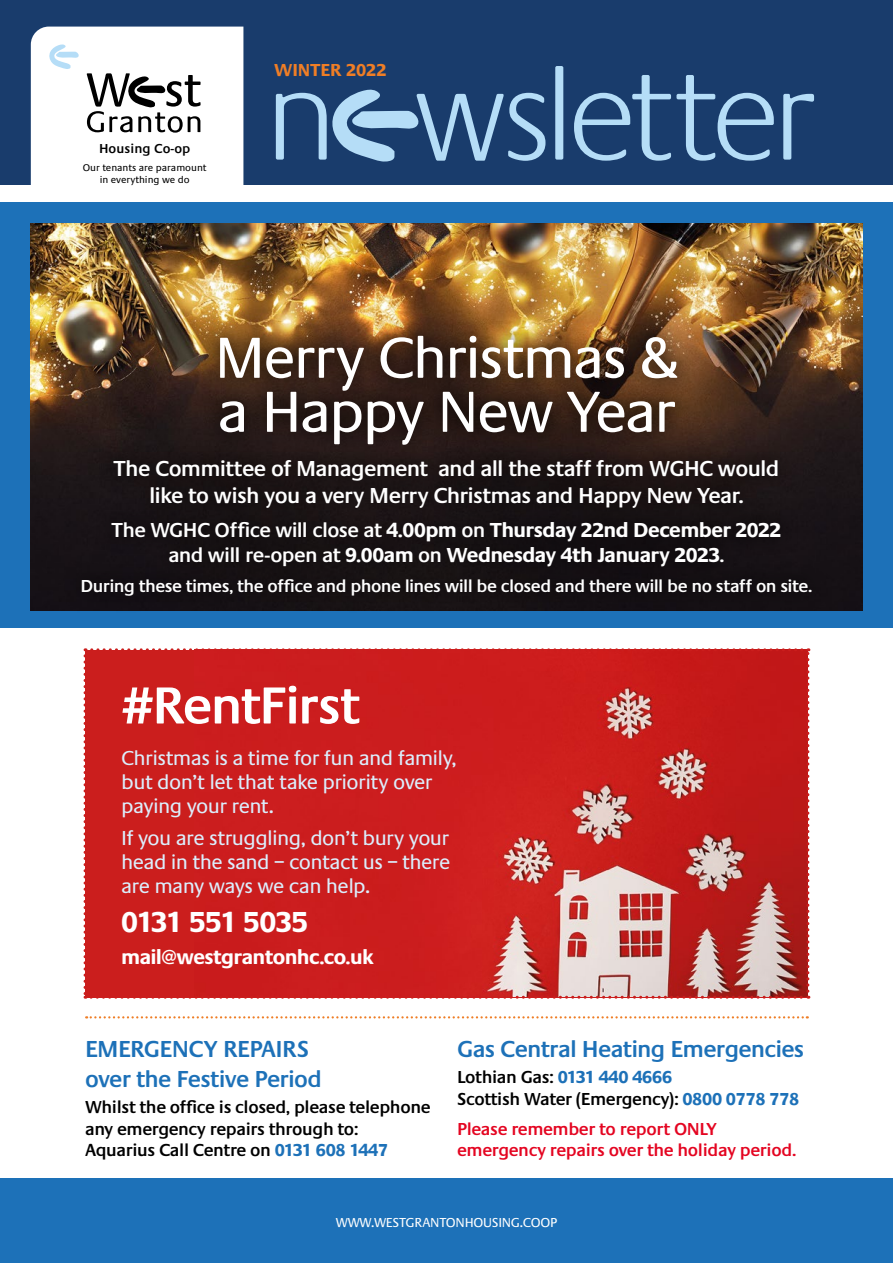
<style>
.page{position:relative;width:893px;height:1263px;background:#fff}
.page>*{position:absolute;margin:0;border:0;box-sizing:border-box;transform-origin:0 0}
.t1{font:300 132px "Praxis EF";letter-spacing:-.03em;color:#b5ddf7}
.t2{font:60px/54px "Praxis EF";letter-spacing:-.04em;color:#fff}
.t3{font:600 54px "Praxis EF";letter-spacing:-.035em;color:#fff}
.t4{font:700 30px "Praxis EF";letter-spacing:-.045em;color:#fff}
.t5{font:600 24px/30px "Praxis EF";letter-spacing:-.03em;color:#1d71b8}
.t6{font:600 22.5px/27px "Praxis EF";letter-spacing:-.03em;color:#fff;text-align:center}
.t7{font:21px/24px "Praxis EF";letter-spacing:-.03em;color:#dceefc}
.t8{font:700 21px/25.2px "Praxis EF";letter-spacing:-.025em;color:#fff;text-align:center}
.t9{font:600 18px/21.6px "Praxis EF";letter-spacing:-.02em;color:#000}
.t10{font:600 18px "Praxis EF";letter-spacing:-.025em;color:#fff}
.t11{font:600 18px/21.6px "Praxis EF";letter-spacing:-.02em;color:#e40521}
.t12{font:700 18px "Praxis EF";letter-spacing:-.01em;color:#ef7e26}
.t13{font:13.5px "Praxis EF";letter-spacing:-.02em;color:#fff}
.t14{font:600 13.5px "Praxis EF";letter-spacing:.005em;color:#000}
.t15{font:10.2px "Praxis EF";color:#000}
.s1{font-weight:600}
.s2{font-weight:700;color:#1d71b8}
</style>
<div class="page">
<div style="left:0;top:0;width:893px;height:185px;background:#193c6c"></div>
<div style="left:0;top:1178px;width:893px;height:85px;background:#1d71b8"></div>
<svg style="left:332px;top:89px;width:87px;height:73px"></svg>
<svg style="left:31px;top:27px;width:212px;height:158px;background:#ededee"></svg>
<svg style="left:86px;top:1016px;width:722px;height:2px"></svg>
<svg style="left:84px;top:648px;width:725px;height:351px;background:#ca2f2e"></svg>
<div style="left:0;top:202px;width:893px;height:425px;background:#1d71b8"></div>
<img style="left:31px;top:223px;width:831px;height:387px">
<svg style="left:64px;top:318px;width:764px;height:293px;background:#2d1f18"></svg>
<p class="t14" style="left:99px;top:141px;width:93px">Housing Co-op</p>
<p class="t15" style="left:83px;top:162px;width:125px">Our tenants are paramount</p>
<p class="t15" style="left:100px;top:174px;width:92px">in everything we do</p>
<p class="t12" style="left:274px;top:60px;width:114px">WINTER 2022</p>
<h1 class="t1" style="left:266px;top:46px;width:550px">n wsletter</h1>
<h2 class="t2" style="left:215px;top:332px;width:465px">Merry Christmas &amp; a Happy New Year</h2>
<p class="t6" style="left:113px;top:455px;width:668px">The Committee of Management and all the staff from WGHC would like to wish you a very Merry Christmas and Happy New Year.</p>
<p class="t8" style="left:112px;top:517px;width:671px"><span class="s1">The WGHC Office will close at</span> 4.00pm <span class="s1">on</span> Thursday 22nd December 2022 <span class="s1">and will re-open at</span> 9.00am <span class="s1">on</span> Wednesday 4th January 2023<span class="s1">.</span></p>
<p class="t10" style="left:80px;top:576px;width:733px">During these times, the office and phone lines will be closed and there will be no staff on site.</p>
<h3 class="t3" style="left:121px;top:676px;width:240px">#RentFirst</h3>
<p class="t7" style="left:121px;top:746px;width:337px">Christmas is a time for fun and family, but don’t let that take priority over paying your rent.</p>
<p class="t7" style="left:121px;top:826px;width:331px;text-align:justify">If you are struggling, don’t bury your head in the sand – contact us – there are many ways we can help.</p>
<h3 class="t4" style="left:121px;top:905px;width:189px">0131 551 5035</h3>
<p class="t8" style="left:121px;top:945px;width:254px">mail@westgrantonhc.co.uk</p>
<p class="t5" style="left:85px;top:1035px;width:239px">EMERGENCY REPAIRS over the Festive Period</p>
<p class="t9" style="left:85px;top:1096px;width:347px">Whilst the office is closed, please telephone any emergency repairs through to:<br>Aquarius Call Centre on <span class="s2">0131 608 1447</span></p>
<p class="t5" style="left:457px;top:1035px;width:349px">Gas Central Heating Emergencies</p>
<p class="t9" style="left:457px;top:1066px;width:344px">Lothian Gas: <span class="s2">0131 440 4666<br></span>Scottish Water (Emergency): <span class="s2">0800 0778 778</span></p>
<p class="t11" style="left:457px;top:1118px;width:341px">Please remember to report ONLY emergency repairs over the holiday period.</p>
<p class="t13" style="left:336px;top:1215px;width:223px">WWW.WESTGRANTONHOUSING.COOP</p>
</div>
